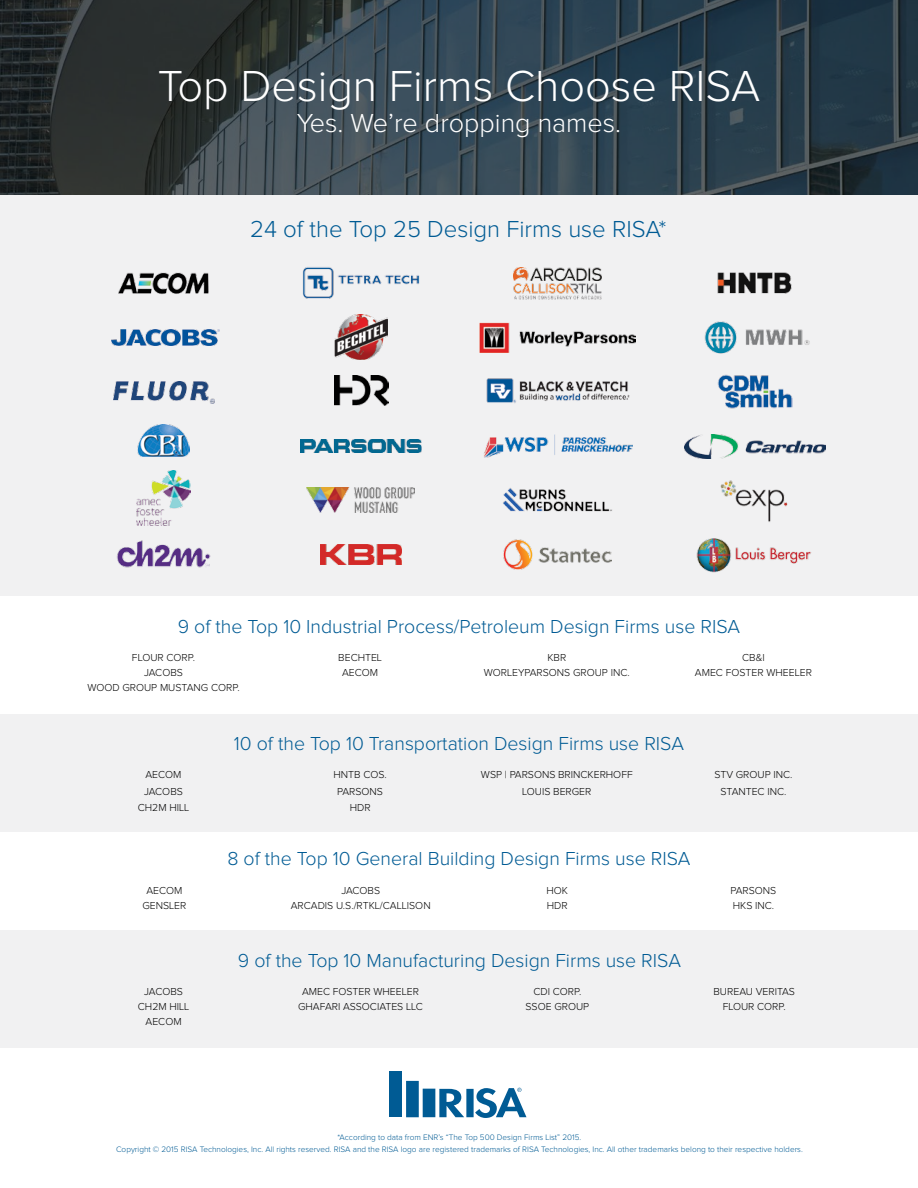
<style>
.page{position:relative;width:918px;height:1188px;background:#fff}
.page>*{position:absolute;margin:0;border:0;box-sizing:border-box;transform-origin:0 0}
.t1{font:300 45px "Proxima Nova";color:#fff}
.t2{font:300 27px "Proxima Nova";color:#fff}
.t3{font:300 24px "Proxima Nova";color:#005b94}
.t4{font:300 19.5px "Proxima Nova";color:#005b94}
.t5{font:300 10.5px/15px "Proxima Nova";color:#000;text-align:center}
.t6{font:300 8.25px/12px "Proxima Nova";color:#005b94;text-align:center}
</style>
<div class="page">
<div style="left:0;top:714px;width:918px;height:117px;background:#f1f1f2"></div>
<div style="left:0;top:189px;width:918px;height:407px;background:#f1f1f2"></div>
<div style="left:0;top:930px;width:918px;height:117px;background:#f1f1f2"></div>
<svg style="left:0;top:0;width:918px;height:194px;background:#2e3d46"></svg>
<div style="left:406px;top:1081px;width:13px;height:36px;background:#005b94"></div>
<div style="left:423px;top:1089px;width:12px;height:28px;background:#005b94"></div>
<svg style="left:439px;top:1089px;width:25px;height:28px"></svg>
<div style="left:466px;top:1089px;width:8px;height:28px;background:#005b94"></div>
<svg style="left:475px;top:1088px;width:51px;height:30px"></svg>
<div style="left:390px;top:1072px;width:12px;height:45px;background:#005b94"></div>
<img style="left:118px;top:272px;width:91px;height:22px">
<img style="left:111px;top:329px;width:108px;height:17px">
<img style="left:113px;top:382px;width:102px;height:21px">
<img style="left:137px;top:424px;width:53px;height:33px">
<img style="left:116px;top:540px;width:95px;height:27px">
<img style="left:137px;top:470px;width:54px;height:56px">
<img style="left:300px;top:440px;width:122px;height:13px">
<img style="left:334px;top:314px;width:54px;height:45px">
<img style="left:303px;top:267px;width:117px;height:32px">
<img style="left:334px;top:376px;width:54px;height:30px">
<img style="left:307px;top:487px;width:108px;height:25px">
<img style="left:320px;top:545px;width:81px;height:20px">
<img style="left:514px;top:283px;width:88px;height:16px">
<img style="left:480px;top:322px;width:155px;height:30px">
<img style="left:486px;top:378px;width:144px;height:25px">
<img style="left:484px;top:435px;width:148px;height:23px">
<img style="left:503px;top:488px;width:109px;height:24px">
<img style="left:503px;top:540px;width:108px;height:29px">
<img style="left:514px;top:267px;width:88px;height:14px">
<img style="left:717px;top:272px;width:74px;height:22px">
<img style="left:704px;top:321px;width:106px;height:33px">
<img style="left:718px;top:374px;width:74px;height:34px">
<img style="left:684px;top:434px;width:142px;height:25px">
<img style="left:720px;top:480px;width:68px;height:42px">
<img style="left:696px;top:538px;width:115px;height:35px">
<h1 class="t1" style="left:158px;top:65px;width:604px">Top Design Firms Choose RISA</h1>
<h2 class="t2" style="left:297px;top:111px;width:326px">Yes. We’re dropping names.</h2>
<h3 class="t3" style="left:250px;top:218px;width:418px">24 of the Top 25 Design Firms use RISA*</h3>
<h3 class="t4" style="left:178px;top:618px;width:564px">9 of the Top 10 Industrial Process/Petroleum Design Firms use RISA</h3>
<p class="t5" style="left:87px;top:651px;width:154px">FLOUR CORP.<br>JACOBS<br>WOOD GROUP MUSTANG CORP.</p>
<p class="t5" style="left:338px;top:651px;width:45px">BECHTEL<br>AECOM</p>
<p class="t5" style="left:484px;top:651px;width:147px">KBR<br>WORLEYPARSONS GROUP INC.</p>
<p class="t5" style="left:695px;top:651px;width:118px">CB&amp;I<br>AMEC FOSTER WHEELER</p>
<h3 class="t4" style="left:234px;top:735px;width:452px">10 of the Top 10 Transportation Design Firms use RISA</h3>
<p class="t5" style="left:138px;top:767px;width:53px;line-height:16.5px">AECOM<br>JACOBS<br>CH2M HILL</p>
<p class="t5" style="left:334px;top:767px;width:55px;line-height:16.5px">HNTB COS.<br>PARSONS<br>HDR</p>
<p class="t5" style="left:481px;top:767px;width:153px;line-height:16.5px">WSP | PARSONS BRINCKERHOFF<br>LOUIS BERGER</p>
<p class="t5" style="left:714px;top:767px;width:80px;line-height:16.5px">STV GROUP INC.<br>STANTEC INC.</p>
<h3 class="t4" style="left:227px;top:850px;width:465px">8 of the Top 10 General Building Design Firms use RISA</h3>
<p class="t5" style="left:142px;top:883px;width:46px">AECOM<br>GENSLER</p>
<p class="t5" style="left:291px;top:883px;width:141px">JACOBS<br>ARCADIS U.S./RTKL/CALLISON</p>
<p class="t5" style="left:546px;top:883px;width:23px;text-align:left">HOK<br>HDR</p>
<p class="t5" style="left:731px;top:883px;width:47px;text-align:left">PARSONS<br>HKS INC.</p>
<h3 class="t4" style="left:238px;top:951px;width:445px">9 of the Top 10 Manufacturing Design Firms use RISA</h3>
<p class="t5" style="left:138px;top:985px;width:53px">JACOBS<br>CH2M HILL<br>AECOM</p>
<p class="t5" style="left:298px;top:985px;width:126px">AMEC FOSTER WHEELER<br>GHAFARI ASSOCIATES LLC</p>
<p class="t5" style="left:525px;top:985px;width:65px">CDI CORP.<br>SSOE GROUP</p>
<p class="t5" style="left:714px;top:985px;width:83px">BUREAU VERITAS<br>FLOUR CORP.</p>
<p class="t6" style="left:116px;top:1131px;width:688px">*According to data from ENR’s “The Top 500 Design Firms List” 2015.<br>Copyright © 2015 RISA Technologies, Inc. All rights reserved. RISA and the RISA logo are registered trademarks of RISA Technologies, Inc. All other trademarks belong to their respective holders.</p>
</div>
